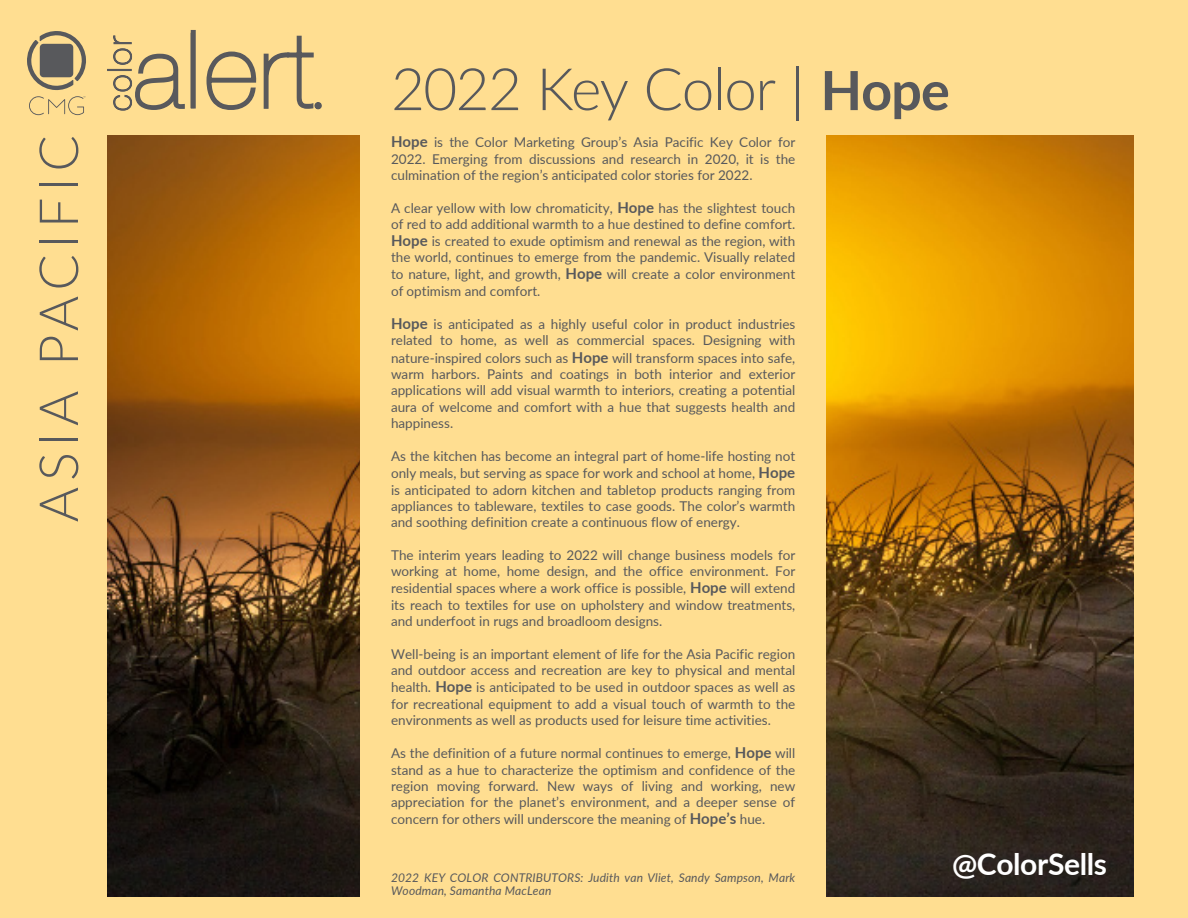
<style>
.page{position:relative;width:1188px;height:918px;background:#ffde91}
.page>*{position:absolute;margin:0;border:0;box-sizing:border-box;transform-origin:0 0}
.t1{font:300 58.5px "Lato";letter-spacing:-.025em;color:#58595c}
.t2{font:300 54px "Lato";letter-spacing:.11em;color:#58595c}
.t3{font:700 30px "Lato";letter-spacing:-.015em;color:#fff}
.t4{font:13.5px/16.5px "Lato";color:#58595c;text-align:justify}
.t5{font:italic 12px/13.5px "Lato";letter-spacing:.01em;color:#58595c}
.s1{font-weight:700;font-size:54px}
.s2{font-weight:700;font-size:15px}
</style>
<div class="page">
<img style="left:107px;top:135px;width:252px;height:762px">
<img style="left:826px;top:135px;width:308px;height:762px">
<svg style="left:27px;top:31px;width:59px;height:59px;background:#a79875"></svg>
<svg style="left:29px;top:96px;width:56px;height:19px"></svg>
<div style="left:107px;top:69px;width:25px;height:2px;border:2px solid #59595c"></div>
<svg style="left:108px;top:35px;width:78px;height:77px;background:#d8bf84"></svg>
<svg style="left:191px;top:30px;width:5px;height:79px"></svg>
<svg style="left:205px;top:34px;width:118px;height:78px;background:#dcc285"></svg>
<p class="t2" style="left:21px;top:522px;width:389px;rotate:-90deg">ASIA PACIFIC</p>
<p class="t1" style="left:391px;top:48px;width:560px">2022 Key Color | <span class="s1">Hope</span></p>
<p class="t4" style="left:391px;top:133px;width:406px"><span class="s2">Hope</span> is the Color Marketing Group’s Asia Pacific Key Color for 2022. Emerging from discussions and research in 2020, it is the culmination of the region’s anticipated color stories for 2022.</p>
<p class="t4" style="left:391px;top:199px;width:406px">A clear yellow with low chromaticity, <span class="s2">Hope</span> has the slightest touch of red to add additional warmth to a hue destined to define comfort.<br><span class="s2">Hope</span> is created to exude optimism and renewal as the region, with the world, continues to emerge from the pandemic. Visually related to nature, light, and growth, <span class="s2">Hope</span> will create a color environment of optimism and comfort.</p>
<p class="t4" style="left:391px;top:315px;width:406px"><span class="s2">Hope</span> is anticipated as a highly useful color in product industries related to home, as well as commercial spaces. Designing with nature-inspired colors such as <span class="s2">Hope</span> will transform spaces into safe, warm harbors. Paints and coatings in both interior and exterior applications will add visual warmth to interiors, creating a potential aura of welcome and comfort with a hue that suggests health and happiness.</p>
<p class="t4" style="left:391px;top:447px;width:406px">As the kitchen has become an integral part of home-life hosting not only meals, but serving as space for work and school at home, <span class="s2">Hope </span>is anticipated to adorn kitchen and tabletop products ranging from appliances to tableware, textiles to case goods. The color’s warmth and soothing definition create a continuous flow of energy.</p>
<p class="t4" style="left:391px;top:546px;width:406px">The interim years leading to 2022 will change business models for working at home, home design, and the office environment. For residential spaces where a work office is possible, <span class="s2">Hope</span> will extend its reach to textiles for use on upholstery and window treatments, and underfoot in rugs and broadloom designs.</p>
<p class="t4" style="left:391px;top:645px;width:406px">Well-being is an important element of life for the Asia Pacific region and outdoor access and recreation are key to physical and mental health. <span class="s2">Hope</span> is anticipated to be used in outdoor spaces as well as for recreational equipment to add a visual touch of warmth to the environments as well as products used for leisure time activities.</p>
<p class="t4" style="left:391px;top:744px;width:406px">As the definition of a future normal continues to emerge, <span class="s2">Hope</span> will stand as a hue to characterize the optimism and confidence of the region moving forward. New ways of living and working, new appreciation for the planet’s environment, and a deeper sense of concern for others will underscore the meaning of <span class="s2">Hope’s</span> hue.</p>
<p class="t5" style="left:391px;top:870px;width:406px">2022 KEY COLOR CONTRIBUTORS: Judith van Vliet, Sandy Sampson, Mark<br>Woodman, Samantha MacLean</p>
<p class="t3" style="left:952px;top:842px;width:156px">@ColorSells</p>
</div>
